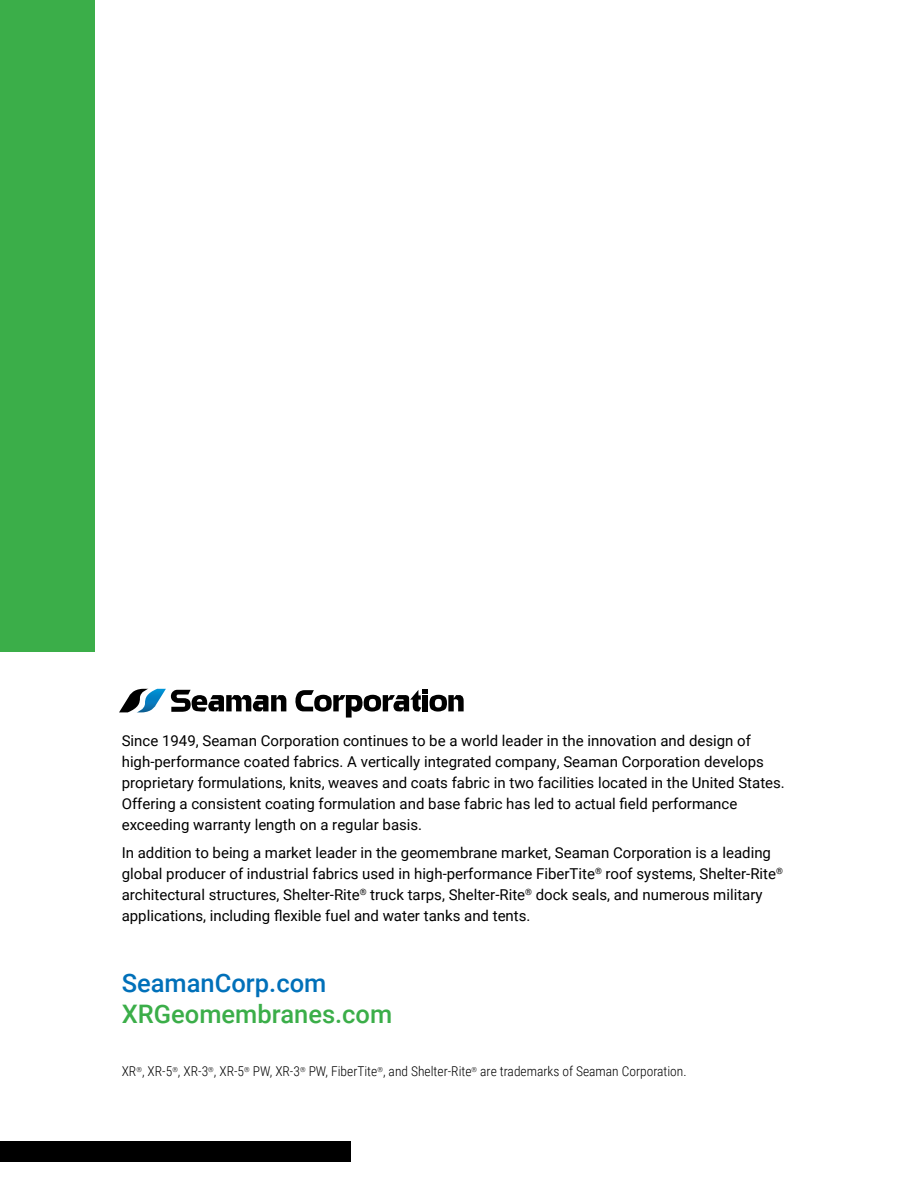
<style>
.page{position:relative;width:918px;height:1188px;background:#fff}
.page>*{position:absolute;margin:0;border:0;box-sizing:border-box;transform-origin:0 0}
.t1{font:500 25.5px "Roboto";color:#3bae49}
.t2{font:500 25.5px "Roboto";color:#0070b9}
.t3{font:15px/21px "Roboto";color:#000}
.t4{font:300 13.5px "Roboto Condensed";color:#000}
</style>
<div class="page">
<div style="left:0;top:1141px;width:351px;height:20px;background:#000"></div>
<div style="left:0;top:0;width:94px;height:651px;background:#3bae49"></div>
<svg style="left:119px;top:688px;width:167px;height:25px"></svg>
<svg style="left:295px;top:690px;width:169px;height:28px"></svg>
<p class="t3" style="left:122px;top:730px;width:665px">Since 1949, Seaman Corporation continues to be a world leader in the innovation and design of high-performance coated fabrics. A vertically integrated company, Seaman Corporation develops proprietary formulations, knits, weaves and coats fabric in two facilities located in the United States.<br>Offering a consistent coating formulation and base fabric has led to actual field performance exceeding warranty length on a regular basis.</p>
<p class="t3" style="left:122px;top:842px;width:663px">In addition to being a market leader in the geomembrane market, Seaman Corporation is a leading global producer of industrial fabrics used in high-performance FiberTite<sup>®</sup> roof systems, Shelter-Rite<sup>® </sup>architectural structures, Shelter-Rite<sup>®</sup> truck tarps, Shelter-Rite<sup>®</sup> dock seals, and numerous military applications, including flexible fuel and water tanks and tents.</p>
<h1 class="t2" style="left:122px;top:965px;width:206px">SeamanCorp.com</h1>
<h1 class="t1" style="left:122px;top:996px;width:272px">XRGeomembranes.com</h1>
<p class="t4" style="left:122px;top:1062px;width:566px">XR<sup>®</sup>, XR-5<sup>®</sup>, XR-3<sup>®</sup>, XR-5<sup>®</sup> PW, XR-3<sup>®</sup> PW, FiberTite<sup>®</sup>, and Shelter-Rite<sup>®</sup> are trademarks of Seaman Corporation.</p>
</div>
